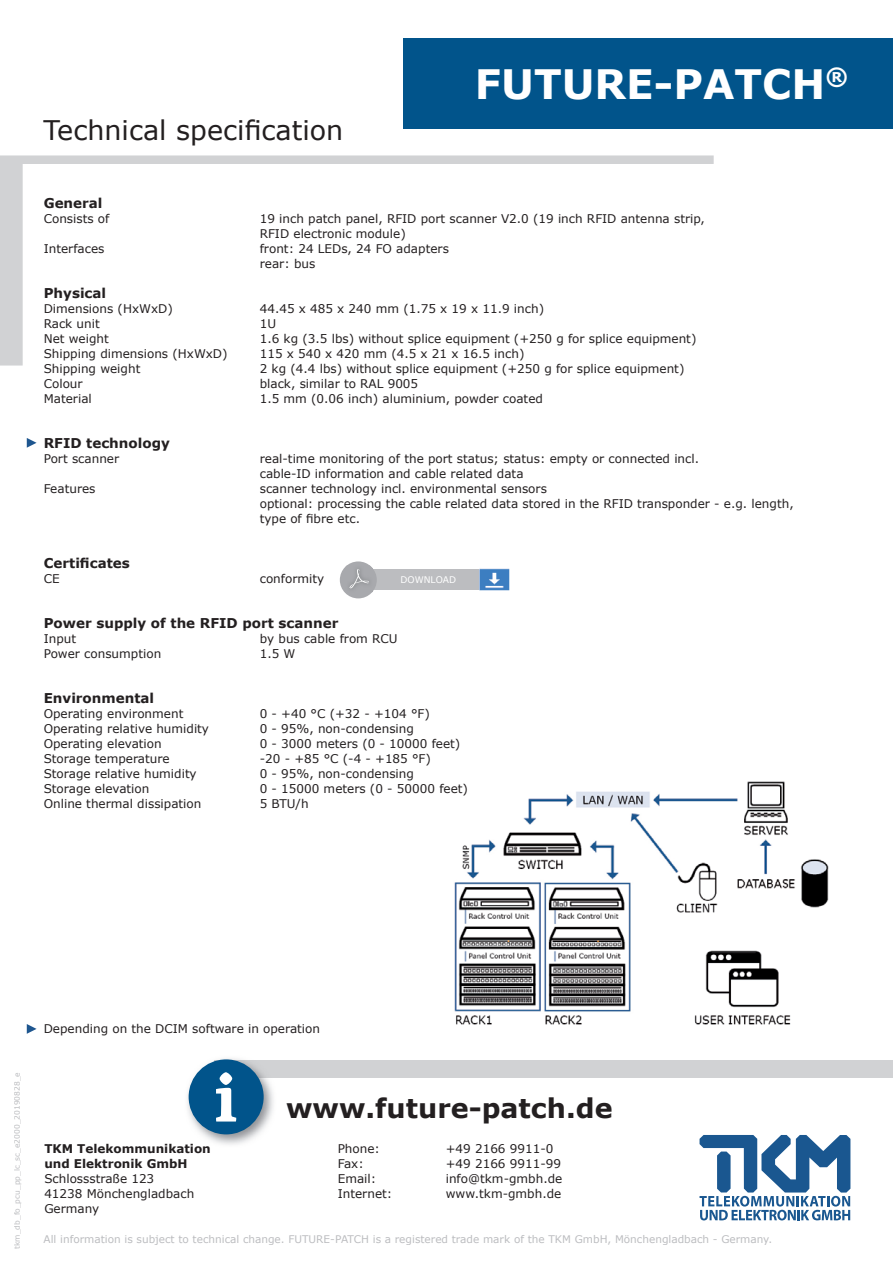
<style>
.page{position:relative;width:893px;height:1263px;background:#fff}
.page>*{position:absolute;margin:0;border:0;box-sizing:border-box;transform-origin:0 0}
.t1{font:700 40.5px "Verdana";color:#fff}
.t2{font:27px "Verdana";color:#231f20}
.t3{font:700 27px "Verdana";color:#231f20}
.t4{font:700 13.5px "Verdana";color:#231f20}
.t5{font:12px/15px "Verdana";color:#231f20}
.t6{font:700 12px/15px "Verdana";color:#231f20}
.t7{font:10.5px "Verdana";color:#bcbdc0}
.t8{font:9.15px "Verdana";color:#fff}
.t9{font:7.5px "Verdana";color:#bcbdc0}
</style>
<div class="page">
<img style="left:454px;top:781px;width:375px;height:244px">
<div style="left:404px;top:38px;width:489px;height:90px;background:#01548b"></div>
<svg style="left:0;top:155px;width:714px;height:211px"></svg>
<svg style="left:27px;top:438px;width:10px;height:10px"></svg>
<svg style="left:27px;top:1024px;width:10px;height:10px"></svg>
<div style="left:371px;top:569px;width:108px;height:20px;background:#bcbdc0"></div>
<img style="left:479px;top:568px;width:31px;height:22px">
<div style="left:340px;top:561px;width:37px;height:37px;background:#a8a9ad;border-radius:50%"></div>
<svg style="left:349px;top:569px;width:20px;height:19px"></svg>
<svg style="left:699px;top:1135px;width:151px;height:85px"></svg>
<div style="left:214px;top:1060px;width:679px;height:17px;background:#d1d2d4"></div>
<img style="left:187px;top:1058px;width:89px;height:87px">
<img style="left:214px;top:1060px;width:62px;height:17px">
<div style="left:189px;top:1059px;width:75px;height:75px;background:#01548b;border-radius:50%"></div>
<svg style="left:216px;top:1072px;width:20px;height:49px"></svg>
<h2 class="t2" style="left:44px;top:113px;width:301px">Technical specification</h2>
<h1 class="t1" style="left:475px;top:58px;width:375px">FUTURE-PATCH<sup>®</sup></h1>
<p class="t4" style="left:44px;top:194px;width:60px">General</p>
<p class="t5" style="left:44px;top:211px;width:67px">Consists of</p>
<p class="t5" style="left:260px;top:211px;width:447px">19 inch patch panel, RFID port scanner V2.0 (19 inch RFID antenna strip,<br>RFID electronic module)</p>
<p class="t5" style="left:44px;top:241px;width:62px">Interfaces</p>
<p class="t5" style="left:260px;top:241px;width:191px">front: 24 LEDs, 24 FO adapters rear: bus</p>
<p class="t4" style="left:44px;top:284px;width:64px">Physical</p>
<p class="t5" style="left:44px;top:301px;width:131px">Dimensions (HxWxD)</p>
<p class="t5" style="left:260px;top:301px;width:286px">44.45 x 485 x 240 mm (1.75 x 19 x 11.9 inch)</p>
<p class="t5" style="left:44px;top:316px;width:58px">Rack unit</p>
<p class="t5" style="left:260px;top:316px;width:18px">1U</p>
<p class="t5" style="left:44px;top:331px;width:67px">Net weight</p>
<p class="t5" style="left:260px;top:331px;width:438px">1.6 kg (3.5 lbs) without splice equipment (+250 g for splice equipment)</p>
<p class="t5" style="left:44px;top:346px;width:185px">Shipping dimensions (HxWxD)</p>
<p class="t5" style="left:260px;top:346px;width:266px">115 x 540 x 420 mm (4.5 x 21 x 16.5 inch)</p>
<p class="t5" style="left:44px;top:361px;width:98px">Shipping weight</p>
<p class="t5" style="left:260px;top:361px;width:426px">2 kg (4.4 lbs) without splice equipment (+250 g for splice equipment)</p>
<p class="t5" style="left:44px;top:376px;width:40px">Colour</p>
<p class="t5" style="left:260px;top:376px;width:160px">black, similar to RAL 9005</p>
<p class="t5" style="left:44px;top:391px;width:50px">Material</p>
<p class="t5" style="left:260px;top:391px;width:285px">1.5 mm (0.06 inch) aluminium, powder coated</p>
<p class="t4" style="left:44px;top:434px;width:128px">RFID technology</p>
<p class="t5" style="left:44px;top:451px;width:77px">Port scanner</p>
<p class="t5" style="left:260px;top:451px;width:441px">real-time monitoring of the port status; status: empty or connected incl. cable-ID information and cable related data</p>
<p class="t5" style="left:44px;top:481px;width:53px">Features</p>
<p class="t5" style="left:260px;top:481px;width:535px">scanner technology incl. environmental sensors<br>optional: processing the cable related data stored in the RFID transponder - e.g. length, type of fibre etc.</p>
<p class="t4" style="left:44px;top:554px;width:88px">Certificates</p>
<p class="t5" style="left:44px;top:571px;width:17px">CE</p>
<p class="t5" style="left:260px;top:571px;width:66px">conformity</p>
<p class="t4" style="left:44px;top:614px;width:296px">Power supply of the RFID port scanner</p>
<p class="t5" style="left:44px;top:631px;width:34px">Input</p>
<p class="t5" style="left:260px;top:631px;width:139px">by bus cable from RCU</p>
<p class="t5" style="left:44px;top:646px;width:119px">Power consumption</p>
<p class="t5" style="left:260px;top:646px;width:37px">1.5 W</p>
<p class="t4" style="left:44px;top:689px;width:112px">Environmental</p>
<p class="t5" style="left:44px;top:706px;width:141px">Operating environment</p>
<p class="t5" style="left:260px;top:706px;width:172px">0 - +40 °C (+32 - +104 °F)</p>
<p class="t5" style="left:44px;top:721px;width:167px">Operating relative humidity</p>
<p class="t5" style="left:260px;top:721px;width:156px">0 - 95%, non-condensing</p>
<p class="t5" style="left:44px;top:736px;width:120px">Operating elevation</p>
<p class="t5" style="left:260px;top:736px;width:202px">0 - 3000 meters (0 - 10000 feet)</p>
<p class="t5" style="left:44px;top:751px;width:128px">Storage temperature</p>
<p class="t5" style="left:260px;top:751px;width:173px">-20 - +85 °C (-4 - +185 °F)</p>
<p class="t5" style="left:44px;top:766px;width:155px">Storage relative humidity</p>
<p class="t5" style="left:260px;top:766px;width:156px">0 - 95%, non-condensing</p>
<p class="t5" style="left:44px;top:781px;width:107px">Storage elevation</p>
<p class="t5" style="left:260px;top:781px;width:210px">0 - 15000 meters (0 - 50000 feet)</p>
<p class="t5" style="left:44px;top:796px;width:159px">Online thermal dissipation</p>
<p class="t5" style="left:260px;top:796px;width:50px">5 BTU/h</p>
<p class="t8" style="left:401px;top:574px;width:57px">DOWNLOAD</p>
<p class="t9" style="left:12px;top:1249px;width:178px;rotate:-90deg">tkm_db_fo_pcu_pp_lc_sc_e2000_20190828_e</p>
<p class="t5" style="left:44px;top:1021px;width:278px">Depending on the DCIM software in operation</p>
<p class="t6" style="left:44px;top:1141px;width:168px">TKM Telekommunikation und Elektronik GmbH</p>
<p class="t5" style="left:44px;top:1171px;width:151px">Schlossstraße 123<br>41238 Mönchengladbach<br>Germany</p>
<h2 class="t3" style="left:286px;top:1090px;width:328px">www.future-patch.de</h2>
<p class="t5" style="left:338px;top:1141px;width:44px">Phone:</p>
<p class="t5" style="left:446px;top:1141px;width:109px">+49 2166 9911-0</p>
<p class="t5" style="left:338px;top:1156px;width:28px">Fax:</p>
<p class="t5" style="left:446px;top:1156px;width:117px">+49 2166 9911-99</p>
<p class="t5" style="left:338px;top:1171px;width:40px">Email:</p>
<p class="t5" style="left:446px;top:1171px;width:118px">info@tkm-gmbh.de</p>
<p class="t5" style="left:338px;top:1186px;width:56px">Internet:</p>
<p class="t5" style="left:446px;top:1186px;width:117px">www.tkm-gmbh.de</p>
<p class="t7" style="left:44px;top:1232px;width:730px">All information is subject to technical change. FUTURE-PATCH is a registered trade mark of the TKM GmbH, Mönchengladbach - Germany.</p>
</div>
